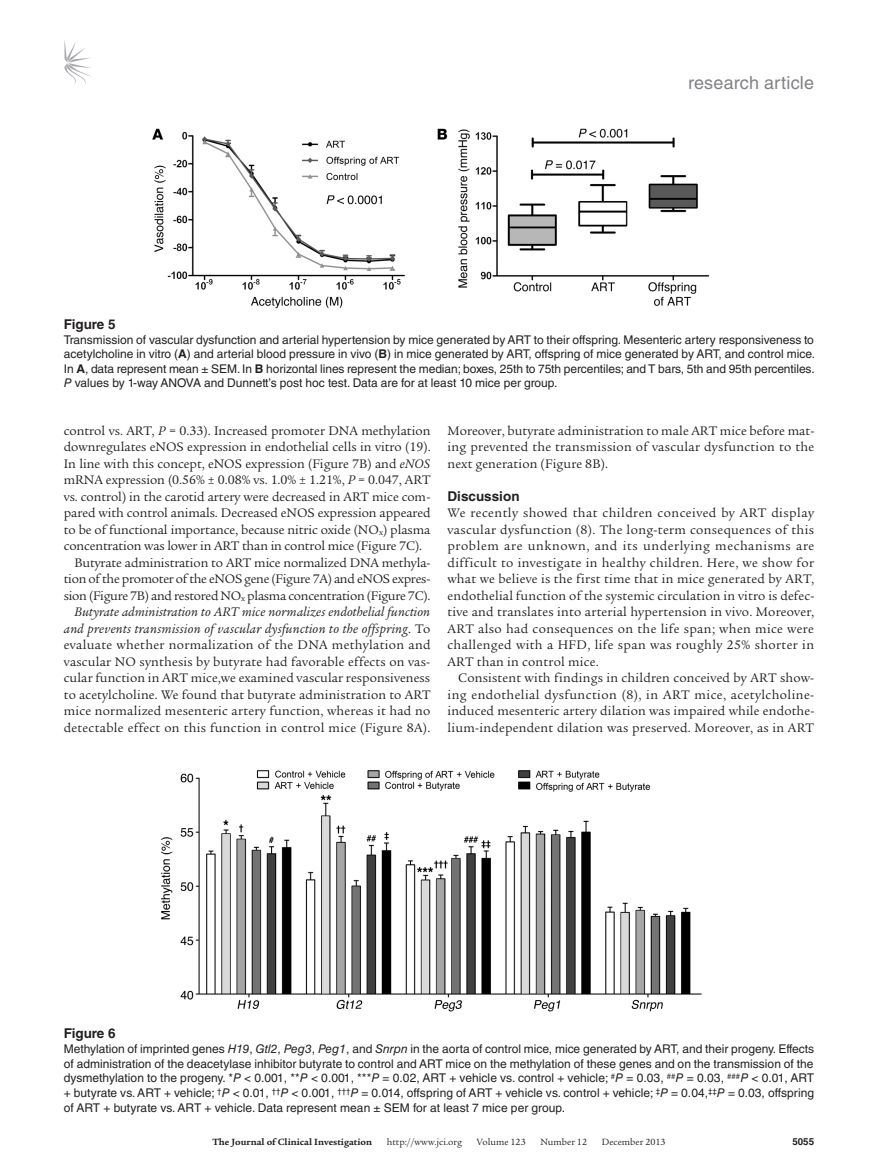
<style>
.page{position:relative;width:878px;height:1175px;background:#fff}
.page>*{position:absolute;margin:0;border:0;box-sizing:border-box;transform-origin:0 0}
.t1{font:18px "Helvetica LT Std";letter-spacing:.01em;color:#808285}
.t2{font:13.5px/16.5px "Legacy Serif Std";color:#231f20;text-align:justify}
.t3{font:italic 13.5px "Legacy Serif Std";letter-spacing:.01em;color:#231f20}
.t4{font:13.5px "Legacy Serif Std";letter-spacing:-.02em;color:#231f20}
.t5{font:13.5px "Legacy Serif Std";letter-spacing:.02em;color:#231f20}
.t6{font:13.5px "Legacy Serif Std";letter-spacing:.025em;color:#231f20}
.t7{font:700 13.5px "Helvetica LT Std";color:#231f20}
.t8{font:12px/14.7px "Helvetica LT Std";color:#231f20;text-align:justify}
.t9{font:9.75px "Legacy Serif Std";color:#231f20}
.t10{font:700 9.75px "Legacy Serif Std";color:#231f20}
.t11{font:700 9.75px "Helvetica LT Std";color:#231f20}
.s1{font-weight:700}
.s2{font-style:italic}
.s3{font-style:normal}
</style>
<div class="page">
<svg style="left:64px;top:40px;width:27px;height:45px"></svg>
<img style="left:152px;top:128px;width:557px;height:181px">
<img style="left:160px;top:770px;width:542px;height:242px">
<h1 class="t1" style="left:688px;top:73px;width:127px">research article</h1>
<p class="t7" style="left:64px;top:316px;width:53px">Figure 5</p>
<p class="t8" style="left:64px;top:332px;width:752px">Transmission of vascular dysfunction and arterial hypertension by mice generated by ART to their offspring. Mesenteric artery responsiveness to acetylcholine in vitro (<span class="s1">A</span>) and arterial blood pressure in vivo (<span class="s1">B</span>) in mice generated by ART, offspring of mice generated by ART, and control mice.<br>In <span class="s1">A</span>, data represent mean ± SEM. In <span class="s1">B</span> horizontal lines represent the median; boxes, 25th to 75th percentiles; and T bars, 5th and 95th percentiles.<br><span class="s2">P</span> values by 1-way ANOVA and Dunnett’s post hoc test. Data are for at least 10 mice per group.</p>
<p class="t2" style="left:64px;top:422px;width:368px">control vs. ART, <span class="s2">P</span> = 0.33). Increased promoter DNA methylation</p>
<p class="t2" style="left:64px;top:439px;width:368px">downregulates eNOS expression in endothelial cells in vitro (19).</p>
<p class="t2" style="left:64px;top:455px;width:368px">In line with this concept, eNOS expression (Figure 7B) and <span class="s2">eNOS</span></p>
<p class="t2" style="left:64px;top:472px;width:368px">mRNA expression (0.56% ± 0.08% vs. 1.0% ± 1.21%, <span class="s2">P</span> = 0.047, ART</p>
<p class="t2" style="left:64px;top:488px;width:368px">vs. control) in the carotid artery were decreased in ART mice com-</p>
<p class="t2" style="left:64px;top:505px;width:368px">pared with control animals. Decreased eNOS expression appeared</p>
<p class="t2" style="left:64px;top:521px;width:368px">to be of functional importance, because nitric oxide (NO<sub>x</sub>) plasma</p>
<p class="t2" style="left:64px;top:538px;width:360px">concentration was lower in ART than in control mice (Figure 7C).</p>
<p class="t2" style="left:74px;top:554px;width:357px">Butyrate administration to ART mice normalized DNA methyla-</p>
<p class="t4" style="left:64px;top:571px;width:368px">tion of the promoter of the eNOS gene (Figure 7A) and eNOS expres-</p>
<p class="t4" style="left:64px;top:588px;width:368px">sion (Figure 7B) and restored NO<sub>x</sub> plasma concentration (Figure 7C).</p>
<p class="t3" style="left:74px;top:604px;width:357px">Butyrate administration to ART mice normalizes endothelial function</p>
<p class="t3" style="left:64px;top:621px;width:368px">and prevents transmission of vascular dysfunction to the offspring<span class="s3">. To</span></p>
<p class="t6" style="left:64px;top:637px;width:368px">evaluate whether normalization of the DNA methylation and</p>
<p class="t2" style="left:64px;top:653px;width:368px">vascular NO synthesis by butyrate had favorable effects on vas-</p>
<p class="t2" style="left:64px;top:670px;width:368px">cular function in ART mice,we examined vascular responsiveness</p>
<p class="t2" style="left:64px;top:686px;width:368px">to acetylcholine. We found that butyrate administration to ART</p>
<p class="t2" style="left:64px;top:703px;width:368px">mice normalized mesenteric artery function, whereas it had no</p>
<p class="t5" style="left:64px;top:720px;width:368px">detectable effect on this function in control mice (Figure 8A).</p>
<p class="t2" style="left:447px;top:422px;width:368px">Moreover, butyrate administration to male ART mice before mat&shy;ing prevented the transmission of vascular dysfunction to the next generation (Figure 8B).</p>
<p class="t7" style="left:447px;top:488px;width:74px">Discussion</p>
<p class="t2" style="left:447px;top:505px;width:368px">We recently showed that children conceived by ART display vascular dysfunction (8). The long-term consequences of this problem are unknown, and its underlying mechanisms are difficult to investigate in healthy children. Here, we show for what we believe is the first time that in mice generated by ART, endothelial function of the systemic circulation in vitro is defec&shy;tive and translates into arterial hypertension in vivo. Moreover, ART also had consequences on the life span; when mice were challenged with a HFD, life span was roughly 25% shorter in ART than in control mice.</p>
<p class="t2" style="left:447px;top:670px;width:368px;text-indent:11px">Consistent with findings in children conceived by ART show&shy;ing endothelial dysfunction (8), in ART mice, acetylcholine&shy;induced mesenteric artery dilation was impaired while endothe&shy;lium-independent dilation was preserved. Moreover, as in ART</p>
<p class="t7" style="left:64px;top:1025px;width:53px">Figure 6</p>
<p class="t8" style="left:64px;top:1041px;width:751px">Methylation of imprinted genes <span class="s2">H19</span>, <span class="s2">Gtl2</span>, <span class="s2">Peg3</span>, <span class="s2">Peg1</span>, and <span class="s2">Snrpn</span> in the aorta of control mice, mice generated by ART, and their progeny. Effects of administration of the deacetylase inhibitor butyrate to control and ART mice on the methylation of these genes and on the transmission of the dysmethylation to the progeny. *<span class="s2">P</span> &lt; 0.001, **<span class="s2">P</span> &lt; 0.001, ***<span class="s2">P</span> = 0.02, ART + vehicle vs. control + vehicle; <sup>#</sup><span class="s2">P</span> = 0.03, <sup>##</sup><span class="s2">P</span> = 0.03, <sup>###</sup><span class="s2">P</span> &lt; 0.01, ART + butyrate vs. ART + vehicle; <sup>†</sup><span class="s2">P</span> &lt; 0.01, <sup>††</sup><span class="s2">P</span> &lt; 0.001, <sup>†††</sup><span class="s2">P</span> = 0.014, offspring of ART + vehicle vs. control + vehicle; <sup>‡</sup><span class="s2">P</span> = 0.04,<sup>‡‡</sup><span class="s2">P</span> = 0.03, offspring of ART + butyrate vs. ART + vehicle. Data represent mean ± SEM for at least 7 mice per group.</p>
<p class="t10" style="left:212px;top:1135px;width:161px">The Journal of Clinical Investigation</p>
<p class="t9" style="left:387px;top:1136px;width:77px">http://www.jci.org</p>
<p class="t9" style="left:476px;top:1136px;width:50px">Volume 123</p>
<p class="t9" style="left:540px;top:1136px;width:48px">Number 12</p>
<p class="t9" style="left:602px;top:1136px;width:65px">December 2013</p>
<p class="t11" style="left:792px;top:1135px;width:23px">5055</p>
</div>
